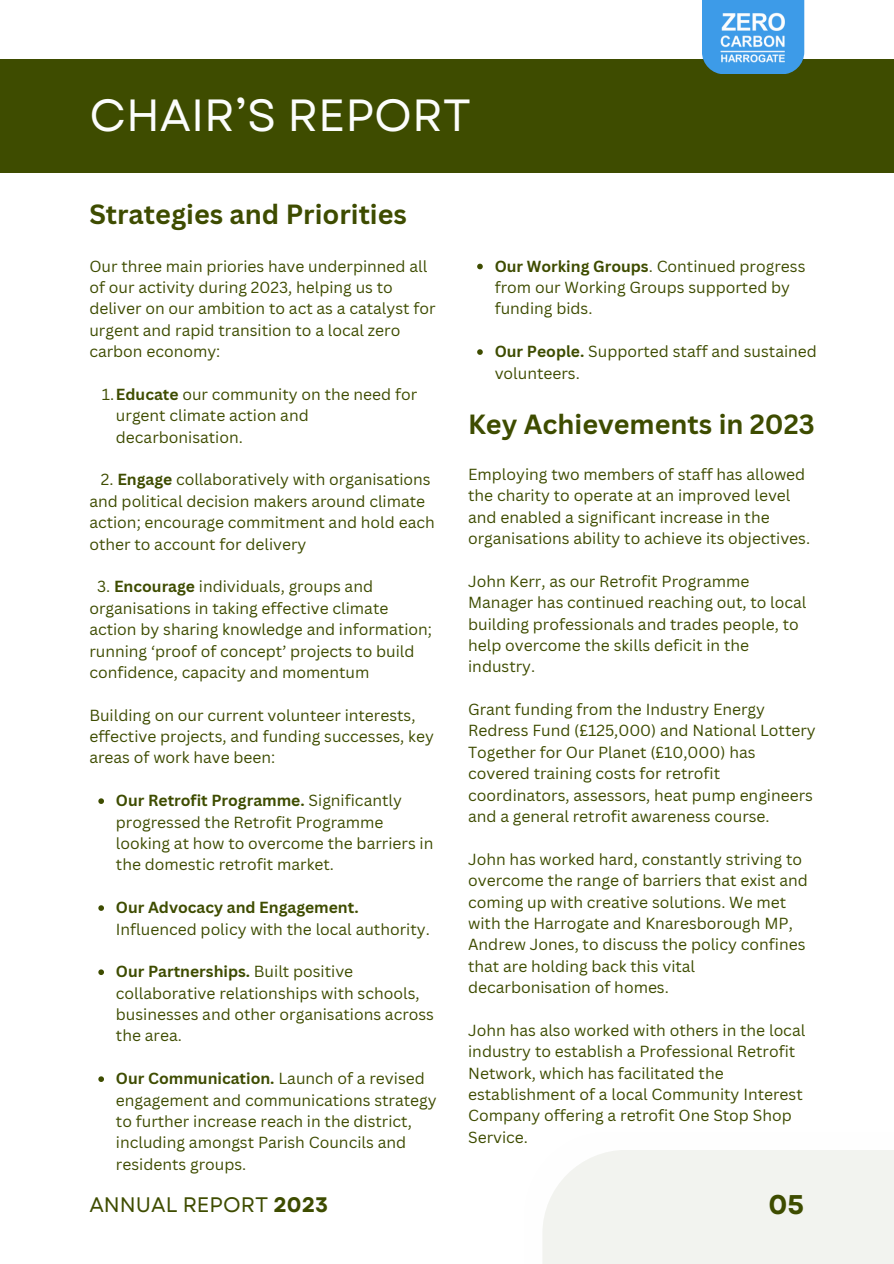
<style>
.page{position:relative;width:894px;height:1264px;background:#fff}
.page>*{position:absolute;margin:0;border:0;box-sizing:border-box;transform-origin:0 0}
.t1{font:45px "Garet";color:#fcfdfc}
.t2{font:700 27px "Canva Sans";color:#3e4c00}
.t3{font:700 27px "Garet";color:#3e4c00}
.t4{font:21px "Garet";color:#3e4c00}
.t5{font:15.6px/21.3px "Canva Sans";color:#3e4c00}
.s1{font-weight:700}
</style>
<div class="page">
<div style="left:0;top:59px;width:893px;height:114px;background:#3e4c00"></div>
<svg style="left:98px;top:798px;width:6px;height:6px"></svg>
<svg style="left:98px;top:905px;width:6px;height:5px"></svg>
<svg style="left:98px;top:969px;width:6px;height:6px"></svg>
<svg style="left:98px;top:1076px;width:6px;height:5px"></svg>
<svg style="left:477px;top:264px;width:5px;height:5px"></svg>
<svg style="left:477px;top:349px;width:5px;height:6px"></svg>
<div style="left:701px;top:0;width:103px;height:74px;background:#3d9be8"></div>
<img style="left:720px;top:12px;width:65px;height:51px">
<div style="left:542px;top:1149px;width:351px;height:114px;background:#f2f3ef"></div>
<p class="t1" style="left:89px;top:83px;width:383px">CHAIR’S REPORT</p>
<p class="t2" style="left:89px;top:195px;width:319px">Strategies and Priorities</p>
<p class="t5" style="left:89px;top:255px;width:347px">Our three main priories have underpinned all of our activity during 2023, helping us to deliver on our ambition to act as a catalyst for urgent and rapid transition to a local zero carbon economy:</p>
<p class="t5" style="left:116px;top:383px;width:303px;text-indent:-14px">1.<span class="s1">Educate</span> our community on the need for urgent climate action and decarbonisation.</p>
<p class="t5" style="left:89px;top:468px;width:347px;text-indent:11px">2. <span class="s1">Engage</span> collaboratively with organisations and political decision makers around climate action; encourage commitment and hold each other to account for delivery</p>
<p class="t5" style="left:89px;top:575px;width:344px;text-indent:8px">3. <span class="s1">Encourage</span> individuals, groups and organisations in taking effective climate action by sharing knowledge and information; running ‘proof of concept’ projects to build confidence, capacity and momentum</p>
<p class="t5" style="left:89px;top:704px;width:346px">Building on our current volunteer interests, effective projects, and funding successes, key areas of work have been:</p>
<p class="t5" style="left:116px;top:789px;width:319px"><span class="s1">Our Retrofit Programme.</span> Significantly progressed the Retrofit Programme looking at how to overcome the barriers in the domestic retrofit market.</p>
<p class="t5" style="left:116px;top:896px;width:315px"><span class="s1">Our Advocacy and Engagement.<br></span>Influenced policy with the local authority.</p>
<p class="t5" style="left:116px;top:960px;width:319px"><span class="s1">Our Partnerships.</span> Built positive collaborative relationships with schools, businesses and other organisations across the area.</p>
<h3 class="t5" style="left:116px;top:1067px;width:322px"><span class="s1">Our Communication.</span> Launch of a revised engagement and communications strategy to further increase reach in the district, including amongst Parish Councils and residents groups.</h3>
<p class="t5" style="left:494px;top:255px;width:312px"><span class="s1">Our Working Groups</span>. Continued progress from our Working Groups supported by funding bids.</p>
<p class="t5" style="left:494px;top:340px;width:323px"><span class="s1">Our People.</span> Supported staff and sustained</p>
<p class="t5" style="left:494px;top:362px;width:87px">volunteers.</p>
<p class="t2" style="left:468px;top:405px;width:348px">Key Achievements in 2023</p>
<h2 class="t5" style="left:468px;top:463px;width:338px">Employing two members of staff has allowed</h2>
<p class="t5" style="left:468px;top:484px;width:343px">the charity to operate at an improved level and enabled a significant increase in the organisations ability to achieve its objectives.</p>
<p class="t5" style="left:468px;top:570px;width:340px">John Kerr, as our Retrofit Programme Manager has continued reaching out, to local building professionals and trades people, to help overcome the skills deficit in the industry.</p>
<p class="t5" style="left:468px;top:698px;width:349px">Grant funding from the Industry Energy Redress Fund (£125,000) and National Lottery Together for Our Planet (£10,000) has covered training costs for retrofit coordinators, assessors, heat pump engineers and a general retrofit awareness course.</p>
<p class="t5" style="left:468px;top:848px;width:341px">John has worked hard, constantly striving to overcome the range of barriers that exist and coming up with creative solutions. We met with the Harrogate and Knaresborough MP, Andrew Jones, to discuss the policy confines that are holding back this vital decarbonisation of homes.</p>
<p class="t5" style="left:468px;top:1019px;width:338px">John has also worked with others in the local industry to establish a Professional Retrofit Network, which has facilitated the establishment of a local Community Interest Company offering a retrofit One Stop Shop Service.</p>
<h2 class="t4" style="left:89px;top:1189px;width:240px">ANNUAL REPORT <span class="s1">2023</span></h2>
<h1 class="t3" style="left:768px;top:1184px;width:37px">05</h1>
</div>
